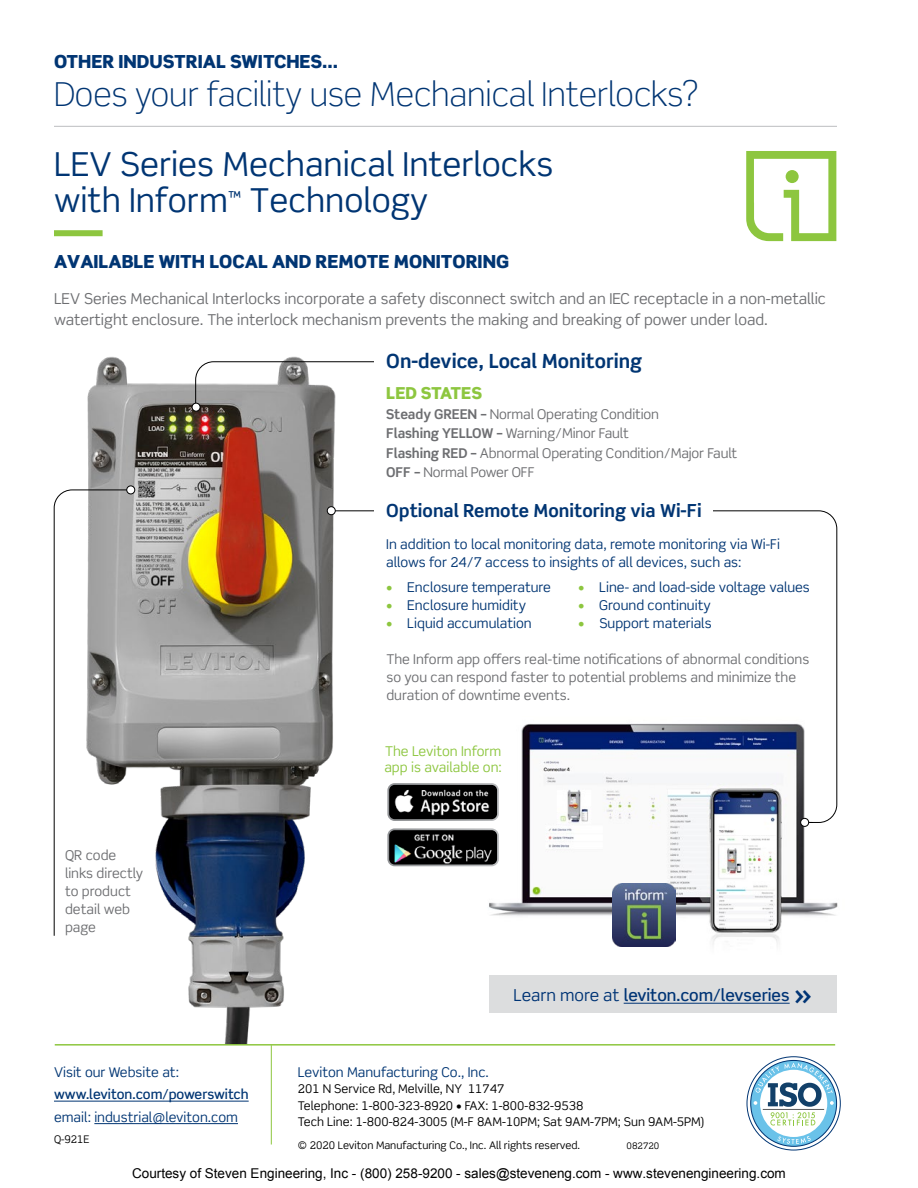
<style>
.page{position:relative;width:918px;height:1188px;background:#fff}
.page>*{position:absolute;margin:0;border:0;box-sizing:border-box;transform-origin:0 0}
.t1{font:33px/36px "Scene Std";color:#003573}
.t2{font:300 33px "Scene Std";color:#003573}
.t3{font:700 19.5px "Scene Std";color:#003573}
.t4{font:900 18px "Scene Std";color:#003573}
.t5{font:700 18px "Scene Std";color:#003573}
.t6{font:500 16.5px "Scene Std";color:#003475}
.t7{font:900 16.5px "Scene Std";color:#8dc63f}
.t8{font:15px/21px "Scene Std";color:#6d6e71}
.t9{font:13.5px/18px "Scene Std";color:#6d6e71}
.t10{font:13.5px/18px "Scene Std";color:#003573}
.t11{font:13.5px "Arial";color:#000}
.t12{font:13.5px/16.5px "Scene Std";color:#8dc63f}
.t13{font:500 13.5px "Scene Std";color:#003573}
.t14{font:12px/16.5px "Scene Std";color:#000}
.t15{font:10.5px "Scene Std";color:#000}
.t16{font:9px "Scene Alt";color:#000}
.s1{font-weight:700}
.s2{color:#8dc63f}
.s3{font-weight:400}
.s4{font-size:34.5px}
</style>
<div class="page">
<img style="left:476px;top:716px;width:362px;height:260px">
<img style="left:613px;top:883px;width:63px;height:63px">
<img style="left:53px;top:356px;width:283px;height:689px">
<hr style="left:54px;top:1101px;width:195px;height:1px;background:#003573">
<hr style="left:94px;top:1123px;width:144px;height:1px;background:#003573">
<hr style="left:55px;top:1044px;width:780px;height:2px;background:#8dc63f">
<hr style="left:271px;top:1045px;width:1px;height:99px;background:#8dc63f">
<svg style="left:751px;top:1060px;width:86px;height:86px"></svg>
<div style="left:54px;top:230px;width:49px;height:6px;background:#8dc63f"></div>
<svg style="left:746px;top:151px;width:90px;height:90px"></svg>
<div style="left:786px;top:170px;width:13px;height:13px;background:#8dc63f;border-radius:50%"></div>
<svg style="left:54px;top:490px;width:79px;height:446px"></svg>
<svg style="left:195px;top:361px;width:179px;height:44px"></svg>
<svg style="left:331px;top:510px;width:506px;height:313px"></svg>
<div style="left:127px;top:486px;width:8px;height:8px;background:#fff;border-radius:50%"></div>
<div style="left:126px;top:486px;width:9px;height:8px;border:1px solid #000;border-radius:50%"></div>
<div style="left:327px;top:507px;width:8px;height:8px;background:#fff;border-radius:50%"></div>
<div style="left:327px;top:506px;width:9px;height:9px;border:1px solid #000;border-radius:50%"></div>
<div style="left:801px;top:818px;width:8px;height:8px;background:#fff;border-radius:50%"></div>
<div style="left:800px;top:818px;width:9px;height:9px;border:1px solid #000;border-radius:50%"></div>
<div style="left:192px;top:403px;width:8px;height:8px;background:#fff;border-radius:50%"></div>
<div style="left:192px;top:403px;width:8px;height:9px;border:1px solid #000;border-radius:50%"></div>
<div style="left:374px;top:355px;width:339px;height:187px;background:#fff"></div>
<img style="left:388px;top:784px;width:110px;height:36px">
<div style="left:387px;top:783px;width:112px;height:38px;border:2px solid #fff;border-radius:6px"></div>
<img style="left:390px;top:829px;width:108px;height:36px">
<div style="left:387px;top:828px;width:112px;height:38px;border:2px solid #fff;border-radius:6px"></div>
<div style="left:489px;top:976px;width:348px;height:37px;background:#dcddde"></div>
<hr style="left:624px;top:1003px;width:166px;height:1px;background:#003475">
<hr style="left:54px;top:126px;width:783px;height:1px;background:#bcbec0">
<h3 class="t4" style="left:54px;top:50px;width:286px">OTHER INDUSTRIAL SWITCHES...</h3>
<h1 class="t2" style="left:54px;top:74px;width:646px">Does your facility use Mechanical Interlocks?</h1>
<h1 class="t1" style="left:54px;top:146px;width:501px">LEV Series Mechanical Interlocks with Inform<sup>™</sup> Technology</h1>
<h3 class="t4" style="left:54px;top:250px;width:457px">AVAILABLE WITH LOCAL AND REMOTE MONITORING</h3>
<p class="t8" style="left:54px;top:287px;width:774px">LEV Series Mechanical Interlocks incorporate a safety disconnect switch and an IEC receptacle in a non-metallic watertight enclosure. The interlock mechanism prevents the making and breaking of power under load.</p>
<h2 class="t3" style="left:386px;top:348px;width:257px">On-device, Local Monitoring</h2>
<p class="t7" style="left:386px;top:382px;width:97px">LED STATES</p>
<p class="t9" style="left:386px;top:404px;width:353px;line-height:19.5px"><span class="s1">Steady GREEN –</span> Normal Operating Condition<br><span class="s1">Flashing YELLOW –</span> Warning/Minor Fault<br><span class="s1">Flashing RED –</span> Abnormal Operating Condition/Major Fault <span class="s1">OFF –</span> Normal Power OFF</p>
<h3 class="t5" style="left:386px;top:500px;width:317px">Optional Remote Monitoring via Wi-Fi</h3>
<p class="t10" style="left:386px;top:535px;width:395px">In addition to local monitoring data, remote monitoring via Wi-Fi allows for 24/7 access to insights of all devices, such as:</p>
<p class="t10" style="left:386px;top:578px;width:166px"><span class="s2">•</span> Enclosure temperature</p>
<p class="t10" style="left:578px;top:578px;width:233px"><span class="s2">•</span> Line- and load-side voltage values</p>
<p class="t10" style="left:386px;top:596px;width:141px"><span class="s2">•</span> Enclosure humidity</p>
<p class="t10" style="left:578px;top:596px;width:134px"><span class="s2">•</span> Ground continuity</p>
<p class="t10" style="left:386px;top:614px;width:147px"><span class="s2">•</span> Liquid accumulation</p>
<p class="t10" style="left:578px;top:614px;width:135px"><span class="s2">•</span> Support materials</p>
<p class="t9" style="left:386px;top:650px;width:425px">The Inform app offers real-time notifications of abnormal conditions so you can respond faster to potential problems and minimize the duration of downtime events.</p>
<p class="t9" style="left:65px;top:846px;width:80px">QR code links directly to product detail web page</p>
<p class="t10" style="left:54px;top:1063px;width:127px">Visit our Website at:</p>
<p class="t13" style="left:54px;top:1086px;width:196px">www.leviton.com/powerswitch</p>
<p class="t10" style="left:54px;top:1108px;width:185px">email: industrial@leviton.com</p>
<p class="t15" style="left:54px;top:1132px;width:37px">Q-921E</p>
<p class="t12" style="left:384px;top:742px;width:119px">The Leviton Inform app is available on:</p>
<p class="t6" style="left:514px;top:985px;width:301px"><span class="s3">Learn more at</span> leviton.com/levseries <span class="s4">»</span></p>
<p class="t10" style="left:298px;top:1063px;width:193px">Leviton Manufacturing Co., Inc.</p>
<p class="t14" style="left:298px;top:1081px;width:408px">201 N Service Rd, Melville, NY 11747<br>Telephone: 1-800-323-8920 • FAX: 1-800-832-9538<br>Tech Line: 1-800-824-3005 (M-F 8AM-10PM; Sat 9AM-7PM; Sun 9AM-5PM)</p>
<p class="t15" style="left:298px;top:1138px;width:284px">© 2020 Leviton Manufacturing Co., Inc. All rights reserved.</p>
<p class="t16" style="left:627px;top:1140px;width:34px">082720</p>
<p class="t11" style="left:132px;top:1165px;width:655px">Courtesy of Steven Engineering, Inc - (800) 258-9200 - sales@steveneng.com - www.stevenengineering.com</p>
</div>
